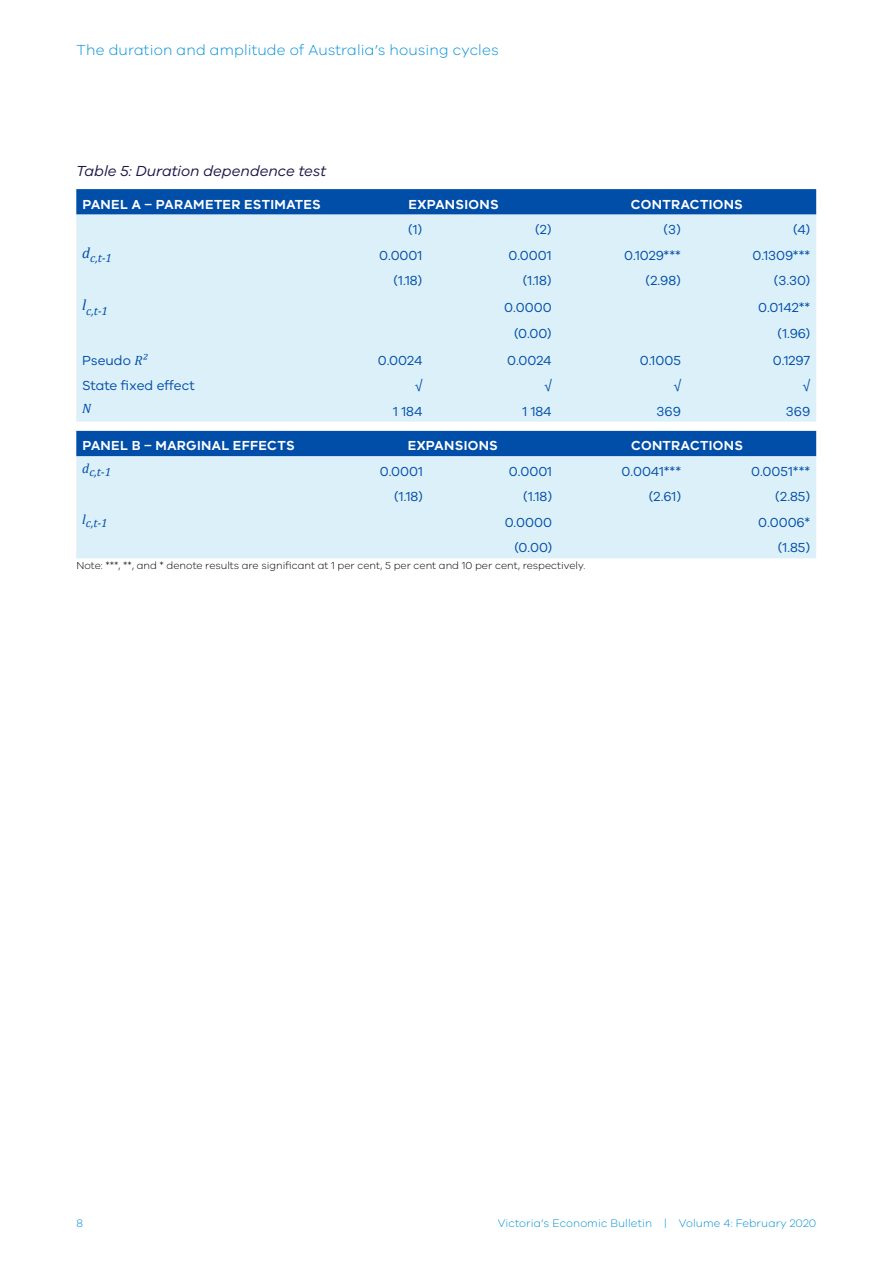
<style>
.page{position:relative;width:893px;height:1263px;background:#fff}
.page>*{position:absolute;margin:0;border:0;box-sizing:border-box;transform-origin:0 0}
.t1{font:300 15px "VIC";letter-spacing:.01em;color:#0090da}
.Figure_Heading{font:italic 15px "VIC";letter-spacing:-.005em;color:#201547}
.Table_Body_Copy{font:13.5px "VIC";color:#004ea8}
.Table_Heading{font:600 13.5px "VIC";letter-spacing:.025em;color:#fff}
.Table_Body_Copy-2{font:13.5px "Myriad Pro";color:#004ea8}
.Table_Body_Copy-3{font:italic 13.5px "Cambria";color:#004ea8}
.Table_Body_Copy-4{font:italic 12px "Cambria";color:#004ea8}
.t2{font:300 11.25px "VIC";letter-spacing:.01em;color:#0090da}
.Footnote_text{font:300 10.5px "VIC";color:#000}
.s1{font-family:"Cambria";font-style:italic}
</style>
<div class="page">
<svg style="left:76px;top:189px;width:740px;height:26px;background:#0752aa"></svg>
<div style="left:76px;top:215px;width:740px;height:207px;background:#dcf0f9"></div>
<div style="left:76px;top:431px;width:740px;height:25px;background:#004ea8"></div>
<div style="left:76px;top:456px;width:740px;height:102px;background:#dcf0f9"></div>
<p class="t1" style="left:77px;top:41px;width:424px">The duration and amplitude of Australia’s housing cycles</p>
<p class="Figure_Heading" style="left:76px;top:162px;width:251px">Table 5: Duration dependence test</p>
<p class="Table_Heading" style="left:82px;top:196px;width:240px">PANEL A – PARAMETER ESTIMATES</p>
<p class="Table_Heading" style="left:409px;top:196px;width:92px">EXPANSIONS</p>
<p class="Table_Heading" style="left:631px;top:196px;width:114px">CONTRACTIONS</p>
<p class="Table_Body_Copy" style="left:408px;top:221px;width:16px">(1)</p>
<p class="Table_Body_Copy" style="left:535px;top:221px;width:18px">(2)</p>
<p class="Table_Body_Copy" style="left:663px;top:221px;width:19px">(3)</p>
<p class="Table_Body_Copy" style="left:793px;top:221px;width:18px">(4)</p>
<p class="Table_Body_Copy-4" style="left:82px;top:250px;width:31px"><sup>d</sup>c,t-1</p>
<p class="Table_Body_Copy" style="left:379px;top:247px;width:45px">0.0001</p>
<p class="Table_Body_Copy" style="left:508px;top:247px;width:45px">0.0001</p>
<p class="Table_Body_Copy" style="left:624px;top:247px;width:58px">0.1029***</p>
<p class="Table_Body_Copy" style="left:752px;top:247px;width:59px">0.1309***</p>
<p class="Table_Body_Copy" style="left:394px;top:272px;width:30px">(1.18)</p>
<p class="Table_Body_Copy" style="left:523px;top:272px;width:30px">(1.18)</p>
<p class="Table_Body_Copy" style="left:646px;top:272px;width:37px">(2.98)</p>
<p class="Table_Body_Copy" style="left:774px;top:272px;width:38px">(3.30)</p>
<p class="Table_Body_Copy-4" style="left:82px;top:302px;width:27px"><sup>l</sup>c,t-1</p>
<p class="Table_Body_Copy" style="left:504px;top:299px;width:49px">0.0000</p>
<p class="Table_Body_Copy" style="left:758px;top:299px;width:54px">0.0142**</p>
<p class="Table_Body_Copy" style="left:514px;top:325px;width:39px">(0.00)</p>
<p class="Table_Body_Copy" style="left:778px;top:325px;width:34px">(1.96)</p>
<p class="Table_Body_Copy" style="left:82px;top:352px;width:67px">Pseudo <span class="s1">R²</span></p>
<p class="Table_Body_Copy" style="left:378px;top:352px;width:46px">0.0024</p>
<p class="Table_Body_Copy" style="left:507px;top:352px;width:46px">0.0024</p>
<p class="Table_Body_Copy" style="left:640px;top:352px;width:43px">0.1005</p>
<p class="Table_Body_Copy" style="left:773px;top:352px;width:39px">0.1297</p>
<p class="Table_Body_Copy" style="left:82px;top:377px;width:114px">State fixed effect</p>
<p class="Table_Body_Copy-2" style="left:415px;top:377px;width:9px">√</p>
<p class="Table_Body_Copy-2" style="left:544px;top:377px;width:9px">√</p>
<p class="Table_Body_Copy-2" style="left:673px;top:377px;width:9px">√</p>
<p class="Table_Body_Copy-2" style="left:803px;top:377px;width:9px">√</p>
<p class="Table_Body_Copy-3" style="left:82px;top:398px;width:11px">N</p>
<p class="Table_Body_Copy" style="left:393px;top:403px;width:31px">1 184</p>
<p class="Table_Body_Copy" style="left:522px;top:403px;width:31px">1 184</p>
<p class="Table_Body_Copy" style="left:657px;top:403px;width:26px">369</p>
<p class="Table_Body_Copy" style="left:786px;top:403px;width:26px">369</p>
<p class="Table_Heading" style="left:82px;top:438px;width:214px">PANEL B – MARGINAL EFFECTS</p>
<p class="Table_Heading" style="left:408px;top:438px;width:92px">EXPANSIONS</p>
<p class="Table_Heading" style="left:631px;top:438px;width:114px">CONTRACTIONS</p>
<p class="Table_Body_Copy-4" style="left:82px;top:463px;width:30px"><sup>d</sup>c,t-1</p>
<p class="Table_Body_Copy" style="left:380px;top:463px;width:45px">0.0001</p>
<p class="Table_Body_Copy" style="left:509px;top:463px;width:45px">0.0001</p>
<p class="Table_Body_Copy" style="left:621px;top:463px;width:61px">0.0041***</p>
<p class="Table_Body_Copy" style="left:751px;top:463px;width:61px">0.0051***</p>
<p class="Table_Body_Copy" style="left:394px;top:489px;width:30px">(1.18)</p>
<p class="Table_Body_Copy" style="left:523px;top:489px;width:30px">(1.18)</p>
<p class="Table_Body_Copy" style="left:649px;top:489px;width:34px">(2.61)</p>
<p class="Table_Body_Copy" style="left:775px;top:489px;width:36px">(2.85)</p>
<p class="Table_Body_Copy-4" style="left:82px;top:514px;width:27px"><sup>l</sup>c,t-1</p>
<p class="Table_Body_Copy" style="left:505px;top:514px;width:49px">0.0000</p>
<p class="Table_Body_Copy" style="left:758px;top:514px;width:54px">0.0006*</p>
<p class="Table_Body_Copy" style="left:514px;top:540px;width:39px">(0.00)</p>
<p class="Table_Body_Copy" style="left:778px;top:540px;width:34px">(1.85)</p>
<p class="Footnote_text" style="left:77px;top:559px;width:510px">Note: ***, **, and * denote results are significant at 1 per cent, 5 per cent and 10 per cent, respectively.</p>
<p class="t2" style="left:77px;top:1217px;width:8px">8</p>
<p class="t2" style="left:498px;top:1217px;width:320px">Victoria’s Economic Bulletin | Volume 4: February 2020</p>
</div>
